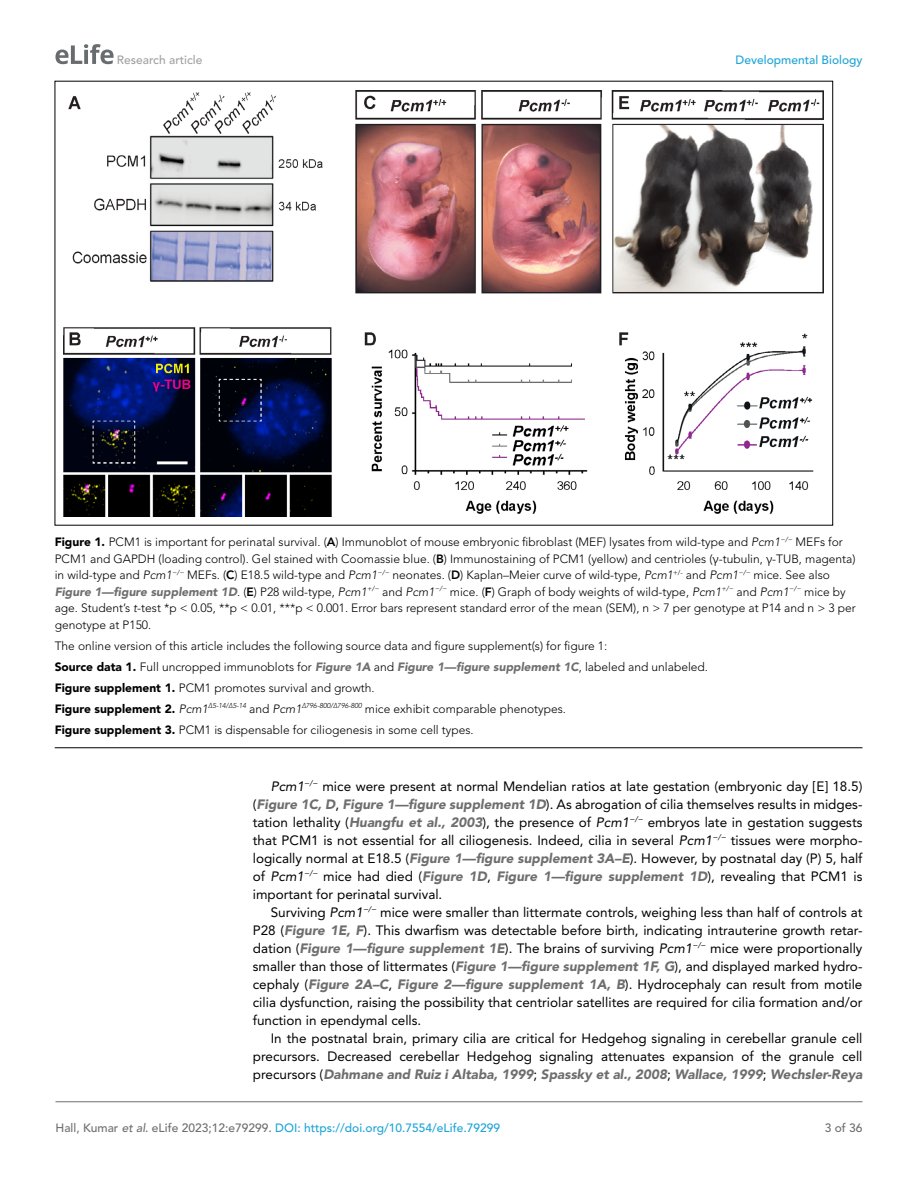
<style>
.page{position:relative;width:918px;height:1188px;background:#fff}
.page>*{position:absolute;margin:0;border:0;box-sizing:border-box;transform-origin:0 0}
.t1{font:13.5px/18px "Avenir LT Std";color:#000;text-align:justify}
.t2{font:300 12px/16.5px "Avenir LT Std";color:#000}
.t3{font:500 12px "Avenir LT Std";color:#1ea4d7}
.t4{font:500 12px "Avenir LT Std";color:#a3a09f}
.t5{font:500 12px "Avenir LT Std";color:#6e6e70}
.s1{font-weight:900}
.s2{font-weight:800}
.s3{font-style:italic}
.s4{font-family:"Segoe UI"}
.s5{font-weight:900;font-style:italic;color:#6e6e70}
.s6{color:#6e6e70}
.s7{font-style:italic;color:#6e6e70}
</style>
<div class="page">
<svg style="left:55px;top:44px;width:59px;height:20px"></svg>
<hr style="left:56px;top:1101px;width:806px;height:1px;background:#6e6e70">
<hr style="left:55px;top:747px;width:807px;height:1px;background:#000">
<img style="left:64px;top:90px;width:760px;height:426px">
<p class="t4" style="left:117px;top:53px;width:87px">Research article</p>
<p class="t3" style="left:736px;top:53px;width:128px">Developmental Biology</p>
<p class="t2" style="left:55px;top:534px;width:803px"><span class="s1">Figure 1.</span> PCM1 is important for perinatal survival. (<span class="s2">A</span>) Immunoblot of mouse embryonic fibroblast (MEF) lysates from wild-type and <span class="s3">Pcm1</span><sup>−/−</sup> MEFs for PCM1 and GAPDH (loading control). Gel stained with Coomassie blue. (<span class="s2">B</span>) Immunostaining of PCM1 (yellow) and centrioles (<span class="s4">γ</span>-tubulin, <span class="s4">γ</span>-TUB, magenta) in wild-type and <span class="s3">Pcm1</span><sup>−/−</sup> MEFs. (<span class="s2">C</span>) E18.5 wild-type and <span class="s3">Pcm1</span><sup>−/−</sup> neonates. (<span class="s2">D</span>) Kaplan–Meier curve of wild-type, <span class="s3">Pcm1</span><sup>+/-</sup> and <span class="s3">Pcm1</span><sup>−/−</sup> mice. See also <span class="s5">Figure 1—figure supplement 1D</span>. (<span class="s2">E</span>) P28 wild-type, <span class="s3">Pcm1</span><sup>+/−</sup> and <span class="s3">Pcm1</span><sup>−/−</sup> mice. (<span class="s2">F</span>) Graph of body weights of wild-type, <span class="s3">Pcm1</span><sup>+/−</sup> and <span class="s3">Pcm1</span><sup>−/−</sup> mice by age. Student’s <span class="s3">t</span>-test *p &lt; 0.05, **p &lt; 0.01, ***p &lt; 0.001. Error bars represent standard error of the mean (SEM), n &gt; 7 per genotype at P14 and n &gt; 3 per genotype at P150.</p>
<p class="t2" style="left:55px;top:635px;width:655px;line-height:21px">The online version of this article includes the following source data and figure supplement(s) for figure 1:<br><span class="s1">Source data 1.</span> Full uncropped immunoblots for <span class="s5">Figure 1A</span> and <span class="s5">Figure 1—figure supplement 1C</span>, labeled and unlabeled.<br><span class="s1">Figure supplement 1.</span> PCM1 promotes survival and growth.<br><span class="s1">Figure supplement 2.</span> <span class="s3">Pcm1</span><sup>Δ5-14/Δ5-14</sup> and <span class="s3">Pcm1</span><sup>Δ796-800/Δ796-800</sup> mice exhibit comparable phenotypes.<br><span class="s1">Figure supplement 3.</span> PCM1 is dispensable for ciliogenesis in some cell types.</p>
<p class="t1" style="left:253px;top:778px;width:611px;text-indent:18px"><span class="s3">Pcm1</span><sup>−/−</sup> mice were present at normal Mendelian ratios at late gestation (embryonic day [E] 18.5) (<span class="s5">Figure 1C, D</span>, <span class="s5">Figure 1—figure supplement 1D</span>). As abrogation of cilia themselves results in midges&shy;tation lethality (<span class="s5">Huangfu et al., 2003</span>), the presence of <span class="s3">Pcm1</span><sup>−/−</sup> embryos late in gestation suggests that PCM1 is not essential for all ciliogenesis. Indeed, cilia in several <span class="s3">Pcm1</span><sup>−/−</sup> tissues were morpho&shy;logically normal at E18.5 (<span class="s5">Figure 1—figure supplement 3A–E</span>). However, by postnatal day (P) 5, half of <span class="s3">Pcm1</span><sup>−/−</sup> mice had died (<span class="s5">Figure 1D</span>, <span class="s5">Figure 1—figure supplement 1D</span>), revealing that PCM1 is important for perinatal survival.</p>
<p class="t1" style="left:253px;top:904px;width:611px;text-indent:18px">Surviving <span class="s3">Pcm1</span><sup>−/−</sup> mice were smaller than littermate controls, weighing less than half of controls at P28 (<span class="s5">Figure 1E, F</span>). This dwarfism was detectable before birth, indicating intrauterine growth retar&shy;dation (<span class="s5">Figure 1—figure supplement 1E</span>). The brains of surviving <span class="s3">Pcm1</span><sup>−/−</sup> mice were proportionally smaller than those of littermates (<span class="s5">Figure 1—figure supplement 1F, G</span>), and displayed marked hydro&shy;cephaly (<span class="s5">Figure 2A–C</span>, <span class="s5">Figure 2—figure supplement 1A, B</span>). Hydrocephaly can result from motile cilia dysfunction, raising the possibility that centriolar satellites are required for cilia formation and/or function in ependymal cells.</p>
<p class="t1" style="left:253px;top:1030px;width:611px;text-indent:18px">In the postnatal brain, primary cilia are critical for Hedgehog signaling in cerebellar granule cell precursors. Decreased cerebellar Hedgehog signaling attenuates expansion of the granule cell precursors (<span class="s5">Dahmane and Ruiz i Altaba, 1999</span>; <span class="s5">Spassky et al., 2008</span>; <span class="s5">Wallace, 1999</span>; <span class="s5">Wechsler-Reya</span></p>
<p class="t3" style="left:56px;top:1121px;width:446px"><span class="s6">Hall, Kumar</span> <span class="s7">et al</span><span class="s6">. eLife 2023;12:e79299.</span> DOI: https://doi.org/10.7554/eLife.79299</p>
<p class="t5" style="left:825px;top:1121px;width:39px">3 of 36</p>
</div>
